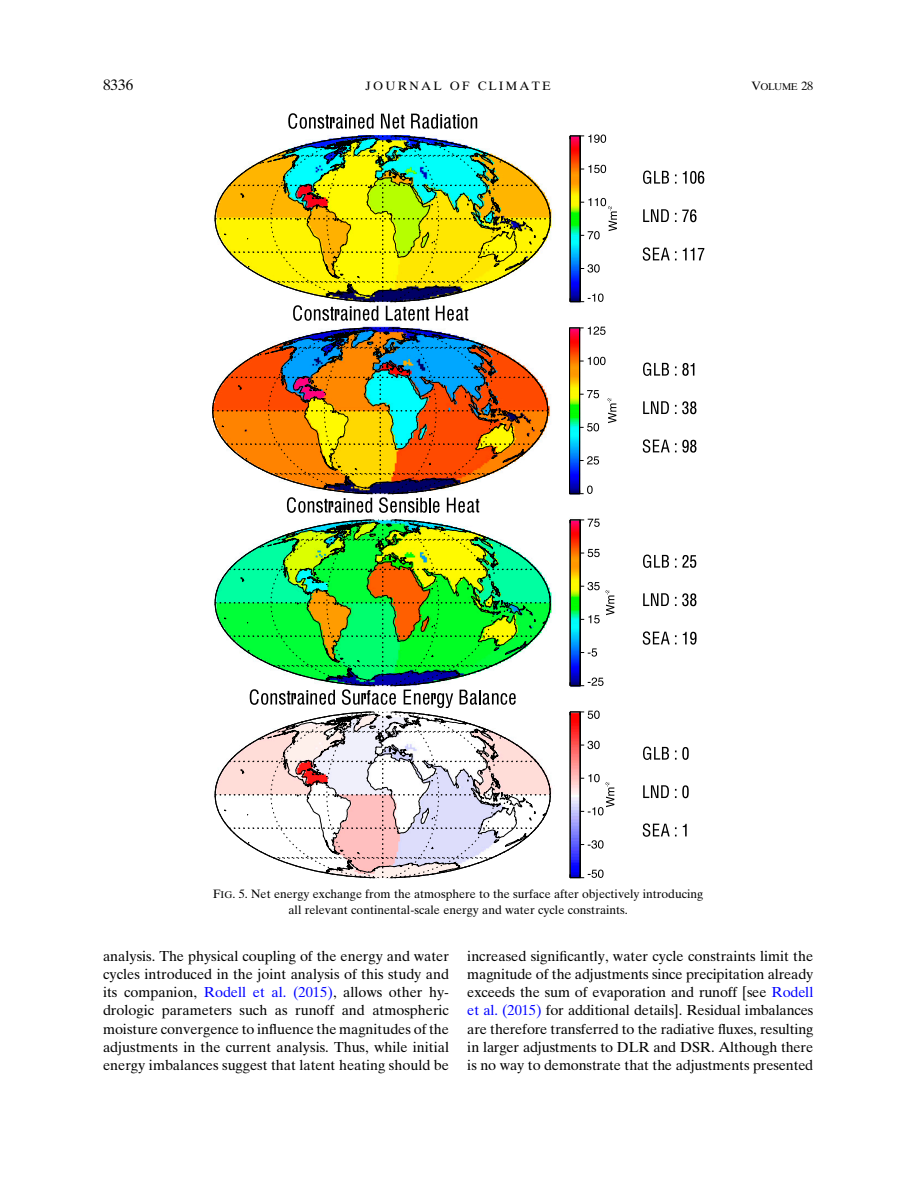
<style>
.page{position:relative;width:918px;height:1188px;background:#fff}
.page>*{position:absolute;margin:0;border:0;box-sizing:border-box;transform-origin:0 0}
.t1{font:15.15px "Adv PSTIM10 R";color:#000}
.t2{font:14.4px/18.1px "Adv PSTIM10 R";color:#000;text-align:justify}
.t3{font:12.15px/15.1px "Adv PSTIM10 R";color:#000;text-align:center}
.t4{font:12.15px "Adv PSTIM10 R";letter-spacing:.185em;color:#000}
.t5{font:9.75px "Adv PSTIM10 R";letter-spacing:-.04em;color:#000}
.s1{font-size:12.15px}
.s2{font-size:9.75px}
.s3{color:#00f}
</style>
<div class="page">
<img style="left:213px;top:135px;width:368px;height:743px">
<hr style="left:570px;top:712px;width:1px;height:166px;background:#000">
<hr style="left:580px;top:712px;width:1px;height:166px;background:#000">
<svg style="left:570px;top:870px;width:34px;height:8px"></svg>
<svg style="left:581px;top:840px;width:23px;height:9px"></svg>
<svg style="left:581px;top:741px;width:19px;height:8px"></svg>
<svg style="left:570px;top:711px;width:30px;height:8px"></svg>
<svg style="left:581px;top:774px;width:33px;height:41px"></svg>
<svg style="left:643px;top:171px;width:26px;height:13px"></svg>
<svg style="left:683px;top:171px;width:21px;height:13px"></svg>
<svg style="left:643px;top:209px;width:26px;height:13px"></svg>
<svg style="left:675px;top:209px;width:22px;height:13px"></svg>
<svg style="left:643px;top:247px;width:34px;height:14px"></svg>
<svg style="left:683px;top:248px;width:21px;height:12px"></svg>
<svg style="left:643px;top:363px;width:26px;height:13px"></svg>
<svg style="left:675px;top:363px;width:19px;height:13px"></svg>
<svg style="left:643px;top:401px;width:26px;height:13px"></svg>
<svg style="left:675px;top:401px;width:21px;height:13px"></svg>
<svg style="left:643px;top:439px;width:53px;height:14px"></svg>
<svg style="left:643px;top:555px;width:26px;height:13px"></svg>
<svg style="left:675px;top:555px;width:21px;height:13px"></svg>
<svg style="left:643px;top:593px;width:26px;height:13px"></svg>
<svg style="left:675px;top:593px;width:21px;height:13px"></svg>
<svg style="left:643px;top:631px;width:34px;height:14px"></svg>
<svg style="left:683px;top:632px;width:14px;height:13px"></svg>
<svg style="left:643px;top:747px;width:26px;height:13px"></svg>
<svg style="left:675px;top:747px;width:14px;height:13px"></svg>
<svg style="left:643px;top:785px;width:26px;height:13px"></svg>
<svg style="left:675px;top:785px;width:14px;height:13px"></svg>
<svg style="left:643px;top:823px;width:34px;height:14px"></svg>
<svg style="left:683px;top:824px;width:4px;height:12px"></svg>
<svg style="left:288px;top:113px;width:86px;height:16px"></svg>
<svg style="left:381px;top:114px;width:23px;height:15px"></svg>
<svg style="left:411px;top:114px;width:66px;height:15px"></svg>
<svg style="left:378px;top:136px;width:8px;height:166px"></svg>
<hr style="left:570px;top:136px;width:1px;height:166px;background:#000">
<hr style="left:580px;top:136px;width:1px;height:166px;background:#000">
<svg style="left:570px;top:294px;width:34px;height:8px"></svg>
<svg style="left:581px;top:264px;width:19px;height:9px"></svg>
<svg style="left:581px;top:165px;width:25px;height:8px"></svg>
<svg style="left:570px;top:135px;width:36px;height:8px"></svg>
<svg style="left:581px;top:198px;width:36px;height:41px"></svg>
<svg style="left:214px;top:135px;width:164px;height:186px"></svg>
<svg style="left:386px;top:135px;width:165px;height:186px"></svg>
<hr style="left:569px;top:328px;width:1px;height:166px;background:#000">
<hr style="left:579px;top:328px;width:1px;height:166px;background:#000">
<svg style="left:570px;top:486px;width:23px;height:8px"></svg>
<svg style="left:580px;top:456px;width:19px;height:9px"></svg>
<svg style="left:580px;top:423px;width:19px;height:8px"></svg>
<svg style="left:580px;top:390px;width:19px;height:8px"></svg>
<svg style="left:580px;top:357px;width:26px;height:8px"></svg>
<svg style="left:569px;top:327px;width:37px;height:8px"></svg>
<svg style="left:608px;top:398px;width:8px;height:25px"></svg>
<svg style="left:212px;top:327px;width:161px;height:186px"></svg>
<svg style="left:379px;top:327px;width:170px;height:186px"></svg>
<svg style="left:214px;top:519px;width:337px;height:359px"></svg>
<hr style="left:570px;top:520px;width:1px;height:166px;background:#000">
<hr style="left:580px;top:520px;width:1px;height:166px;background:#000">
<svg style="left:570px;top:678px;width:34px;height:8px"></svg>
<svg style="left:581px;top:648px;width:16px;height:9px"></svg>
<svg style="left:581px;top:615px;width:19px;height:8px"></svg>
<svg style="left:581px;top:582px;width:19px;height:8px"></svg>
<svg style="left:581px;top:549px;width:19px;height:8px"></svg>
<svg style="left:570px;top:519px;width:30px;height:8px"></svg>
<svg style="left:606px;top:590px;width:8px;height:25px"></svg>
<p class="t1" style="left:103px;top:78px;width:32px">8336</p>
<p class="t4" style="left:365px;top:81px;width:187px">JOURNAL OF CLIMATE</p>
<p class="t5" style="left:752px;top:82px;width:63px"><span class="s1">V</span>OLUME <span class="s1">28</span></p>
<p class="t3" style="left:213px;top:888px;width:492px">F<span class="s2">IG</span>. 5. Net energy exchange from the atmosphere to the surface after objectively introducing all relevant continental-scale energy and water cycle constraints.</p>
<p class="t2" style="left:103px;top:948px;width:348px">analysis. The physical coupling of the energy and water cycles introduced in the joint analysis of this study and its companion, <span class="s3">Rodell et al. (2015)</span>, allows other hy&shy;drologic parameters such as runoff and atmospheric moisture convergence to influence the magnitudes of the adjustments in the current analysis. Thus, while initial energy imbalances suggest that latent heating should be</p>
<p class="t2" style="left:467px;top:948px;width:348px">increased significantly, water cycle constraints limit the magnitude of the adjustments since precipitation already exceeds the sum of evaporation and runoff [see <span class="s3">Rodell et al. (2015)</span> for additional details]. Residual imbalances are therefore transferred to the radiative fluxes, resulting in larger adjustments to DLR and DSR. Although there is no way to demonstrate that the adjustments presented</p>
</div>
